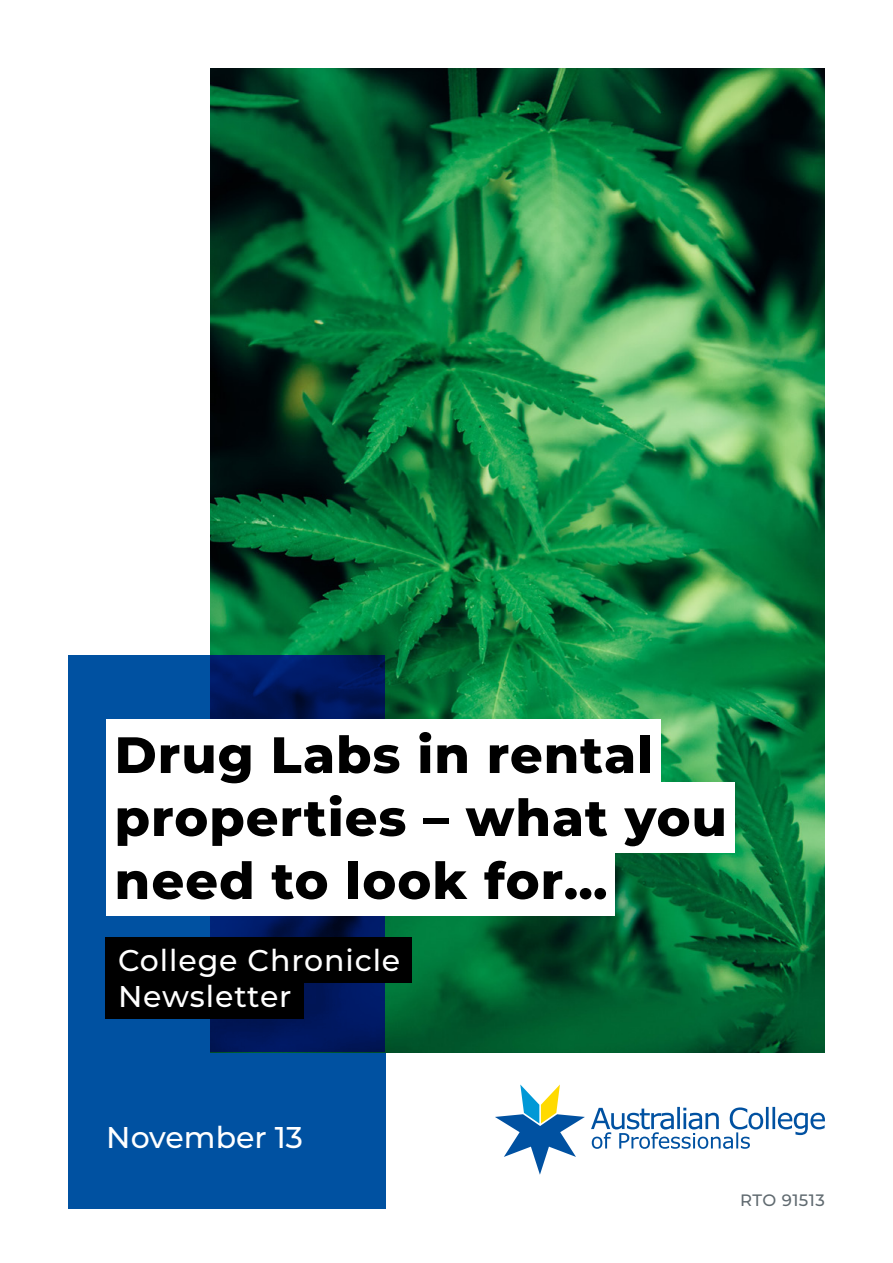
<style>
.page{position:relative;width:893px;height:1263px;background:#fff}
.page>*{position:absolute;margin:0;border:0;box-sizing:border-box;transform-origin:0 0}
.t1{font:800 51px/63px "Montserrat";letter-spacing:.02em;color:#000}
.t2{font:500 30px/36px "Montserrat";letter-spacing:.03em;color:#fff}
.t3{font:500 30px "Montserrat";color:#fff}
.t4{font:500 16.5px "Montserrat";letter-spacing:.03em;color:#606a70}
</style>
<div class="page">
<div style="left:68px;top:656px;width:317px;height:553px;background:#0051a1"></div>
<svg style="left:495px;top:1084px;width:90px;height:91px"></svg>
<svg style="left:591px;top:1107px;width:234px;height:42px"></svg>
<img style="left:210px;top:68px;width:615px;height:984px">
<svg style="left:210px;top:656px;width:175px;height:396px;background:#00175b"></svg>
<div style="left:106px;top:719px;width:555px;height:71px;background:#fff"></div>
<div style="left:106px;top:782px;width:628px;height:71px;background:#fff"></div>
<div style="left:106px;top:845px;width:509px;height:71px;background:#fff"></div>
<div style="left:105px;top:938px;width:307px;height:45px;background:#000"></div>
<div style="left:105px;top:974px;width:198px;height:45px;background:#000"></div>
<p class="t1" style="left:115px;top:721px;width:614px">Drug Labs in rental properties – what you need to look for…</p>
<p class="t2" style="left:118px;top:941px;width:284px">College Chronicle<br>Newsletter</p>
<p class="t3" style="left:106px;top:1116px;width:198px">November 13</p>
<p class="t4" style="left:740px;top:1189px;width:86px">RTO 91513</p>
</div>
